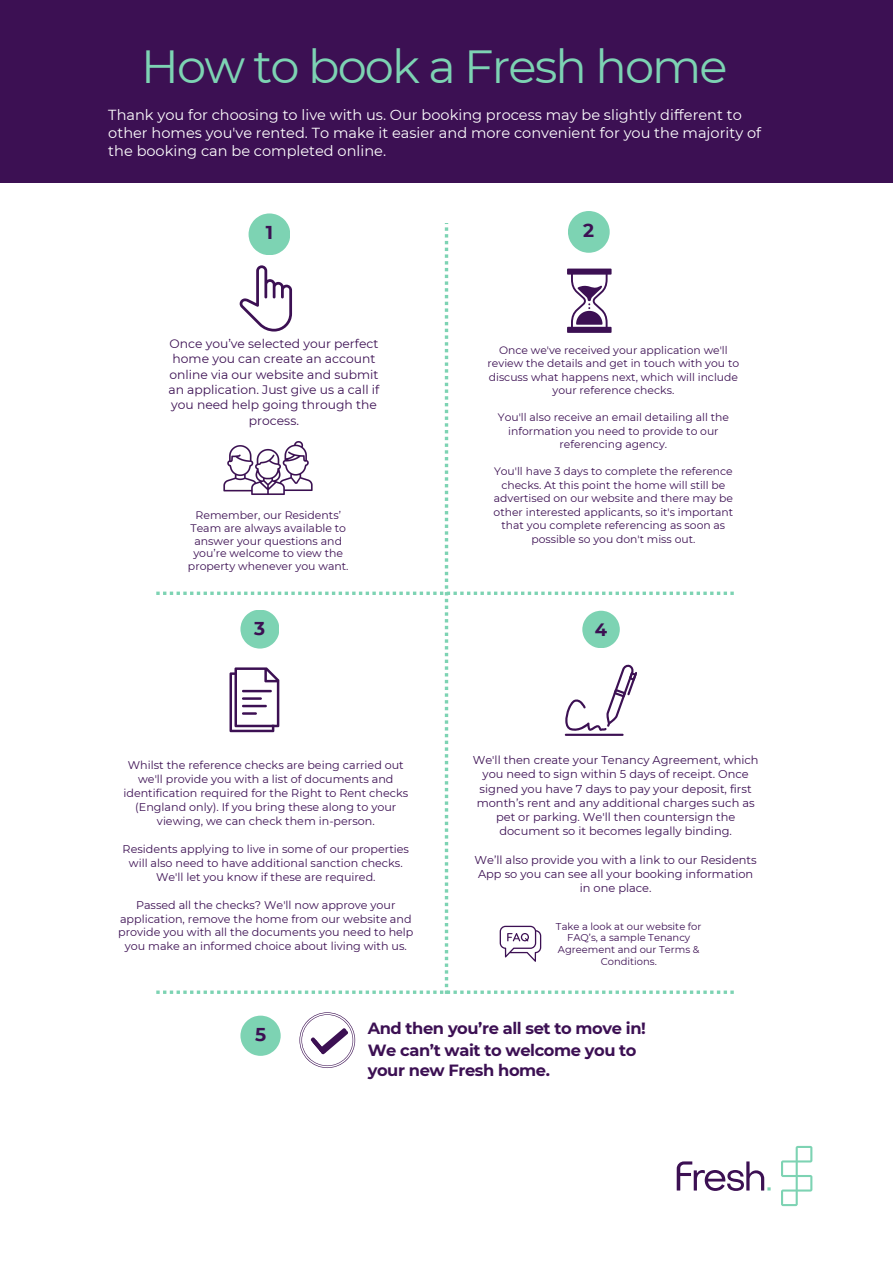
<style>
.page{position:relative;width:893px;height:1264px;background:#fff}
.page>*{position:absolute;margin:0;border:0;box-sizing:border-box;transform-origin:0 0}
.t1{font:46.35px "Montserrat";letter-spacing:-.04em;color:#7dd3b3}
.t2{font:700 18.6px "Montserrat";color:#3c1053}
.t3{font:700 17.85px "Montserrat";color:#3c1053}
.t4{font:700 16.2px "Montserrat";letter-spacing:-.025em;color:#3c1053}
.t5{font:14.55px/18px "Montserrat";color:#fff}
.t6{font:12.3px/15.3px "Montserrat";color:#3c1053;text-align:center}
.t7{font:11.4px/14.2px "Montserrat";color:#3c1053;text-align:center}
.t8{font:11.1px/14px "Montserrat";color:#3c1053;text-align:center}
.t9{font:10.95px/12.8px "Montserrat";color:#3c1053;text-align:center}
.t10{font:10.8px/13.5px "Montserrat";color:#3c1053;text-align:center}
.t11{font:9.9px/11.6px "Montserrat";color:#3c1053;text-align:center}
</style>
<div class="page">
<svg style="left:240px;top:1015px;width:41px;height:40px"></svg>
<svg style="left:299px;top:1012px;width:56px;height:56px"></svg>
<div style="left:0;top:0;width:892px;height:183px;background:#3c1053"></div>
<svg style="left:156px;top:211px;width:577px;height:782px"></svg>
<svg style="left:781px;top:1145px;width:31px;height:61px"></svg>
<svg style="left:676px;top:1161px;width:94px;height:29px"></svg>
<p class="t1" style="left:141px;top:38px;width:588px">How to book a Fresh home</p>
<p class="t5" style="left:108px;top:106px;width:654px">Thank you for choosing to live with us. Our booking process may be slightly different to other homes you've rented. To make it easier and more convenient for you the majority of the booking can be completed online.</p>
<p class="t2" style="left:266px;top:221px;width:9px">1</p>
<p class="t6" style="left:168px;top:336px;width:212px">Once you’ve selected your perfect home you can create an account online via our website and submit an application. Just give us a call if you need help going through the process.</p>
<p class="t9" style="left:188px;top:509px;width:162px">Remember, our Residents’<br>Team are always available to answer your questions and you’re welcome to view the property whenever you want.</p>
<p class="t2" style="left:254px;top:616px;width:13px">3</p>
<p class="t8" style="left:123px;top:758px;width:286px">Whilst the reference checks are being carried out we'll provide you with a list of documents and identification required for the Right to Rent checks (England only). If you bring these along to your viewing, we can check them in-person.</p>
<p class="t8" style="left:123px;top:842px;width:288px">Residents applying to live in some of our properties will also need to have additional sanction checks.<br>We'll let you know if these are required.</p>
<p class="t8" style="left:118px;top:897px;width:297px">Passed all the checks? We'll now approve your application, remove the home from our website and provide you with all the documents you need to help you make an informed choice about living with us.</p>
<p class="t2" style="left:583px;top:219px;width:12px">2</p>
<p class="t10" style="left:487px;top:343px;width:253px">Once we've received your application we'll review the details and get in touch with you to discuss what happens next, which will include your reference checks.</p>
<p class="t10" style="left:498px;top:411px;width:232px">You'll also receive an email detailing all the information you need to provide to our referencing agency.</p>
<p class="t10" style="left:493px;top:465px;width:241px">You'll have 3 days to complete the reference checks. At this point the home will still be advertised on our website and there may be other interested applicants, so it's important that you complete referencing as soon as possible so you don't miss out.</p>
<p class="t3" style="left:594px;top:618px;width:14px">4</p>
<p class="t7" style="left:472px;top:752px;width:287px">We'll then create your Tenancy Agreement, which you need to sign within 5 days of receipt. Once signed you have 7 days to pay your deposit, first month’s rent and any additional charges such as pet or parking. We'll then countersign the document so it becomes legally binding.</p>
<p class="t7" style="left:474px;top:852px;width:284px">We’ll also provide you with a link to our Residents<br>App so you can see all your booking information in one place.</p>
<p class="t11" style="left:556px;top:920px;width:147px">Take a look at our website for<br>FAQ’s, a sample Tenancy<br>Agreement and our Terms &amp;<br>Conditions.</p>
<p class="t2" style="left:255px;top:1022px;width:13px">5</p>
<p class="t4" style="left:368px;top:1018px;width:279px">And then you’re all set to move in!</p>
<p class="t4" style="left:368px;top:1040px;width:270px">We can’t wait to welcome you to</p>
<p class="t4" style="left:368px;top:1060px;width:184px">your new Fresh home.</p>
</div>
